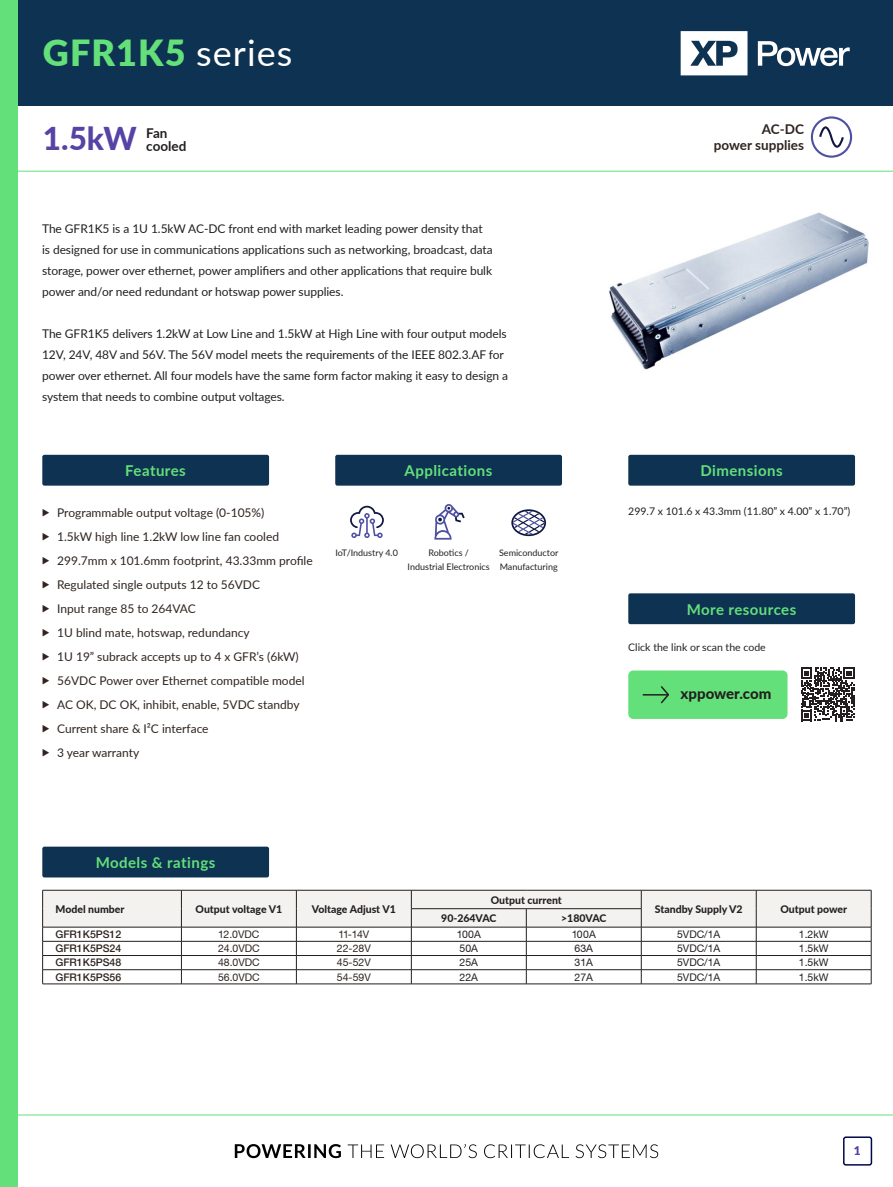
<style>
.page{position:relative;width:893px;height:1187px;background:#fff}
.page>*{position:absolute;margin:0;border:0;box-sizing:border-box;transform-origin:0 0}
.t1{font:900 36px "Lato";letter-spacing:.03em;color:#63e079}
.t2{font:800 31.5px "Lato";color:#5643a5}
.t3{font:700 15px "Lato";letter-spacing:.03em;color:#63e079}
.t4{font:800 15px "Lato";color:#231f20}
.t5{font:700 13.5px/16.5px "Lato";color:#2f241f;text-align:right}
.t6{font:700 13.5px "Lato";color:#231f20}
.t7{font:12px/21px "Lato";letter-spacing:-.005em;color:#231f20}
.t8{font:12px "Lato";color:#2f241f}
.t9{font:900 12px "Lato";color:#5643a5}
.t10{font:800 10.5px "Lato";color:#231f20}
.t11{font:10.5px "Helvetica Neue CE";color:#231f20}
.t12{font:10.5px "Lato";color:#231f20}
.t13{font:10.5px "Helvetica Neue CE";color:#2f241f}
.t14{font:500 10.5px "Helvetica Neue LT";color:#2f241f}
.t15{font:9px "Lato";color:#231f20}
.s1{font-weight:400;color:#fff}
</style>
<div class="page">
<div style="left:0;top:0;width:893px;height:105px;background:#0e3252"></div>
<svg style="left:681px;top:31px;width:66px;height:44px"></svg>
<svg style="left:758px;top:41px;width:92px;height:25px"></svg>
<div style="left:0;top:0;width:17px;height:1186px;background:#63e079"></div>
<div style="left:335px;top:455px;width:227px;height:30px;background:#0e3252;border-radius:2px"></div>
<div style="left:628px;top:455px;width:227px;height:30px;background:#0e3252;border-radius:2px"></div>
<div style="left:628px;top:593px;width:227px;height:31px;background:#0e3252;border-radius:2px"></div>
<div style="left:843px;top:1136px;width:29px;height:29px;border:2px solid #010848;border-radius:2px"></div>
<svg style="left:811px;top:116px;width:41px;height:42px"></svg>
<hr style="left:18px;top:171px;width:875px;height:1px;background:#63e079">
<hr style="left:0;top:1114px;width:893px;height:1px;background:#63e079">
<svg style="left:235px;top:1144px;width:423px;height:13px"></svg>
<div style="left:42px;top:455px;width:227px;height:30px;background:#0e3252;border-radius:2px"></div>
<div style="left:42px;top:846px;width:227px;height:31px;background:#0e3252;border-radius:2px"></div>
<svg style="left:434px;top:504px;width:31px;height:35px"></svg>
<svg style="left:511px;top:509px;width:35px;height:27px"></svg>
<svg style="left:350px;top:505px;width:34px;height:33px"></svg>
<div style="left:629px;top:671px;width:158px;height:47px;background:#63e079;border-radius:4px"></div>
<div style="left:628px;top:670px;width:159px;height:49px;border:2px solid #63e079;border-radius:4px"></div>
<svg style="left:801px;top:667px;width:54px;height:54px"></svg>
<svg style="left:643px;top:686px;width:26px;height:18px"></svg>
<hr style="left:43px;top:889px;width:138px;height:1px;background:#231f20">
<hr style="left:181px;top:889px;width:115px;height:1px;background:#231f20">
<hr style="left:296px;top:889px;width:115px;height:1px;background:#231f20">
<hr style="left:411px;top:889px;width:115px;height:1px;background:#231f20">
<hr style="left:526px;top:889px;width:115px;height:1px;background:#231f20">
<hr style="left:641px;top:889px;width:115px;height:1px;background:#231f20">
<hr style="left:756px;top:889px;width:115px;height:1px;background:#231f20">
<svg style="left:42px;top:890px;width:830px;height:93px"></svg>
<hr style="left:43px;top:983px;width:138px;height:1px;background:#231f20">
<hr style="left:181px;top:983px;width:115px;height:1px;background:#231f20">
<hr style="left:296px;top:983px;width:115px;height:1px;background:#231f20">
<hr style="left:411px;top:983px;width:115px;height:1px;background:#231f20">
<hr style="left:526px;top:983px;width:115px;height:1px;background:#231f20">
<hr style="left:641px;top:983px;width:115px;height:1px;background:#231f20">
<hr style="left:756px;top:983px;width:115px;height:1px;background:#231f20">
<img style="left:609px;top:212px;width:260px;height:158px">
<p class="t1" style="left:43px;top:26px;width:251px">GFR1K5 <span class="s1">series</span></p>
<p class="t2" style="left:43px;top:115px;width:95px">1.5kW</p>
<p class="t6" style="left:146px;top:123px;width:23px">Fan</p>
<p class="t6" style="left:146px;top:136px;width:42px">cooled</p>
<p class="t7" style="left:42px;top:218px;width:452px">The GFR1K5 is a 1U 1.5kW AC-DC front end with market leading power density that is designed for use in communications applications such as networking, broadcast, data storage, power over ethernet, power amplifiers and other applications that require bulk power and/or need redundant or hotswap power supplies.</p>
<p class="t7" style="left:42px;top:323px;width:468px">The GFR1K5 delivers 1.2kW at Low Line and 1.5kW at High Line with four output models 12V, 24V, 48V and 56V. The 56V model meets the requirements of the IEEE 802.3.AF for power over ethernet. All four models have the same form factor making it easy to design a system that needs to combine output voltages.</p>
<p class="t5" style="left:714px;top:120px;width:92px">AC-DC<br>power supplies</p>
<p class="t3" style="left:125px;top:459px;width:62px">Features</p>
<p class="t8" style="left:57px;top:504px;width:209px">Programmable output voltage (0-105%)</p>
<p class="t8" style="left:57px;top:528px;width:223px">1.5kW high line 1.2kW low line fan cooled</p>
<p class="t8" style="left:57px;top:552px;width:257px">299.7mm x 101.6mm footprint, 43.33mm profile</p>
<p class="t8" style="left:57px;top:576px;width:204px">Regulated single outputs 12 to 56VDC</p>
<p class="t8" style="left:57px;top:600px;width:140px">Input range 85 to 264VAC</p>
<p class="t8" style="left:57px;top:624px;width:194px">1U blind mate, hotswap, redundancy</p>
<p class="t8" style="left:57px;top:648px;width:243px">1U 19” subrack accepts up to 4 x GFR’s (6kW)</p>
<p class="t8" style="left:57px;top:672px;width:249px">56VDC Power over Ethernet compatible model</p>
<p class="t8" style="left:57px;top:696px;width:244px">AC OK, DC OK, inhibit, enable, 5VDC standby</p>
<p class="t8" style="left:57px;top:720px;width:153px">Current share &amp; I²C interface</p>
<p class="t8" style="left:57px;top:744px;width:84px">3 year warranty</p>
<p class="t3" style="left:405px;top:459px;width:89px">Applications</p>
<p class="t3" style="left:700px;top:459px;width:84px">Dimensions</p>
<p class="t15" style="left:336px;top:546px;width:64px">IoT/Industry 4.0</p>
<p class="t15" style="left:428px;top:546px;width:42px">Robotics /</p>
<p class="t15" style="left:408px;top:560px;width:84px">Industrial Electronics</p>
<p class="t15" style="left:499px;top:546px;width:61px">Semiconductor</p>
<p class="t15" style="left:500px;top:560px;width:60px">Manufacturing</p>
<p class="t12" style="left:628px;top:504px;width:224px">299.7 x 101.6 x 43.3mm (11.80” x 4.00” x 1.70”)</p>
<p class="t3" style="left:687px;top:598px;width:111px">More resources</p>
<p class="t12" style="left:628px;top:640px;width:139px">Click the link or scan the code</p>
<p class="t4" style="left:681px;top:682px;width:92px">xppower.com</p>
<p class="t3" style="left:96px;top:851px;width:121px">Models &amp; ratings</p>
<p class="t10" style="left:56px;top:901px;width:70px">Model number</p>
<p class="t10" style="left:196px;top:901px;width:88px">Output voltage V1</p>
<p class="t10" style="left:312px;top:901px;width:85px">Voltage Adjust V1</p>
<p class="t10" style="left:491px;top:892px;width:73px">Output current</p>
<p class="t10" style="left:441px;top:910px;width:57px">90-264VAC</p>
<p class="t10" style="left:561px;top:910px;width:47px">&gt;180VAC</p>
<p class="t10" style="left:655px;top:901px;width:89px">Standby Supply V2</p>
<p class="t10" style="left:780px;top:901px;width:68px">Output power</p>
<p class="t14" style="left:55px;top:927px;width:67px">GFR1K5PS12</p>
<p class="t13" style="left:218px;top:927px;width:43px">12.0VDC</p>
<p class="t13" style="left:338px;top:927px;width:33px">11-14V</p>
<p class="t11" style="left:457px;top:927px;width:26px">100A</p>
<p class="t11" style="left:572px;top:927px;width:26px">100A</p>
<p class="t11" style="left:677px;top:927px;width:45px">5VDC/1A</p>
<p class="t11" style="left:799px;top:927px;width:31px">1.2kW</p>
<p class="t14" style="left:55px;top:942px;width:67px">GFR1K5PS24</p>
<p class="t13" style="left:218px;top:942px;width:43px">24.0VDC</p>
<p class="t13" style="left:337px;top:942px;width:35px">22-28V</p>
<p class="t11" style="left:460px;top:942px;width:20px">50A</p>
<p class="t11" style="left:575px;top:942px;width:20px">63A</p>
<p class="t11" style="left:677px;top:942px;width:45px">5VDC/1A</p>
<p class="t11" style="left:799px;top:942px;width:31px">1.5kW</p>
<p class="t14" style="left:55px;top:956px;width:67px">GFR1K5PS48</p>
<p class="t13" style="left:218px;top:956px;width:43px">48.0VDC</p>
<p class="t13" style="left:337px;top:956px;width:35px">45-52V</p>
<p class="t11" style="left:460px;top:956px;width:20px">25A</p>
<p class="t11" style="left:575px;top:956px;width:20px">31A</p>
<p class="t11" style="left:677px;top:956px;width:45px">5VDC/1A</p>
<p class="t11" style="left:799px;top:956px;width:31px">1.5kW</p>
<p class="t14" style="left:55px;top:970px;width:67px">GFR1K5PS56</p>
<p class="t13" style="left:218px;top:970px;width:43px">56.0VDC</p>
<p class="t13" style="left:337px;top:970px;width:35px">54-59V</p>
<p class="t11" style="left:460px;top:970px;width:20px">22A</p>
<p class="t11" style="left:575px;top:970px;width:20px">27A</p>
<p class="t11" style="left:677px;top:970px;width:45px">5VDC/1A</p>
<p class="t11" style="left:799px;top:970px;width:31px">1.5kW</p>
<p class="t9" style="left:854px;top:1141px;width:8px">1</p>
</div>
